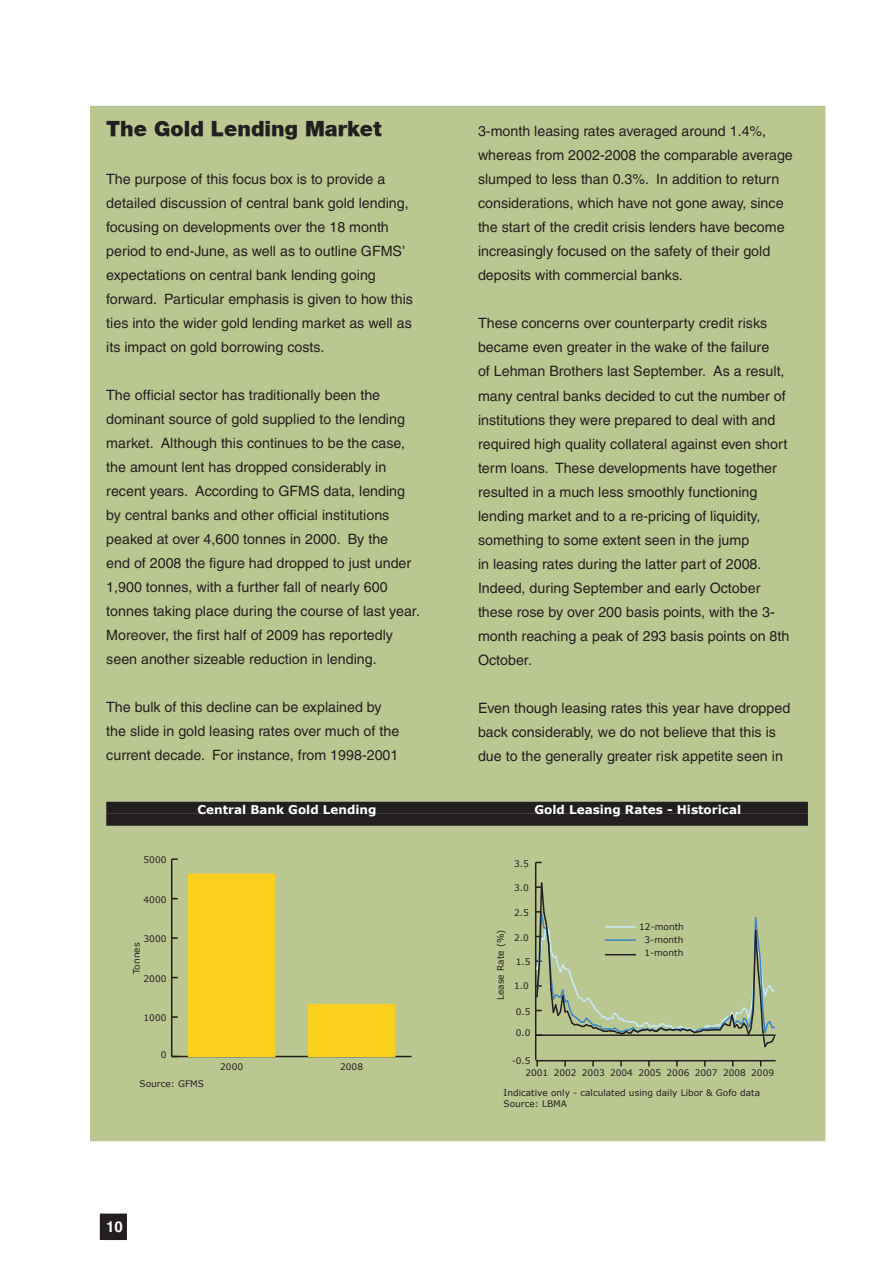
<style>
.page{position:relative;width:893px;height:1263px;background:#fff}
.page>*{position:absolute;margin:0;border:0;box-sizing:border-box;transform-origin:0 0}
.t1{font:900 21px "Helvetica Neue";color:#231f20}
.t2{font:700 15px "Helvetica LT";color:#fff}
.t3{font:14.25px/24px "Helvetica LT";color:#231f20}
.t4{font:700 12px "Verdana";color:#fff}
.t5{font:9px/13.4px "Verdana";color:#231f20;text-align:center}
</style>
<div class="page">
<div style="left:101px;top:1214px;width:25px;height:25px;background:#231f20"></div>
<div style="left:100px;top:1213px;width:27px;height:27px;border:2px solid #231f20"></div>
<div style="left:91px;top:106px;width:734px;height:1035px;background:#bbc790"></div>
<div style="left:106px;top:802px;width:349px;height:12px;background:#231f20"></div>
<div style="left:106px;top:814px;width:349px;height:12px;background:#231f20"></div>
<div style="left:455px;top:802px;width:353px;height:12px;background:#231f20"></div>
<div style="left:455px;top:814px;width:353px;height:12px;background:#231f20"></div>
<hr style="left:535px;top:862px;width:1px;height:198px;background:#231f20">
<svg style="left:536px;top:881px;width:240px;height:168px"></svg>
<hr style="left:536px;top:1060px;width:240px;height:1px;background:#231f20">
<hr style="left:172px;top:1056px;width:240px;height:1px;background:#231f20">
<hr style="left:171px;top:859px;width:1px;height:197px;background:#231f20">
<svg style="left:172px;top:1016px;width:6px;height:2px"></svg>
<svg style="left:172px;top:937px;width:6px;height:2px"></svg>
<svg style="left:172px;top:858px;width:6px;height:2px"></svg>
<div style="left:188px;top:874px;width:87px;height:182px;background:#fccf1e"></div>
<div style="left:308px;top:1004px;width:87px;height:52px;background:#fccf1e"></div>
<div style="left:308px;top:1004px;width:87px;height:53px;border:1px solid #fccf1e"></div>
<h1 class="t1" style="left:106px;top:116px;width:277px">The Gold Lending Market</h1>
<p class="t3" style="left:106px;top:167px;width:308px">The purpose of this focus box is to provide a detailed discussion of central bank gold lending, focusing on developments over the 18 month period to end-June, as well as to outline GFMS’ expectations on central bank lending going forward. Particular emphasis is given to how this ties into the wider gold lending market as well as its impact on gold borrowing costs.</p>
<p class="t3" style="left:106px;top:383px;width:315px">The official sector has traditionally been the dominant source of gold supplied to the lending market. Although this continues to be the case, the amount lent has dropped considerably in recent years. According to GFMS data, lending by central banks and other official institutions peaked at over 4,600 tonnes in 2000. By the<br>end of 2008 the figure had dropped to just under 1,900 tonnes, with a further fall of nearly 600 tonnes taking place during the course of last year.<br>Moreover, the first half of 2009 has reportedly seen another sizeable reduction in lending.</p>
<p class="t3" style="left:106px;top:695px;width:294px">The bulk of this decline can be explained by the slide in gold leasing rates over much of the current decade. For instance, from 1998-2001</p>
<p class="t3" style="left:478px;top:119px;width:316px">3-month leasing rates averaged around 1.4%, whereas from 2002-2008 the comparable average slumped to less than 0.3%. In addition to return considerations, which have not gone away, since the start of the credit crisis lenders have become increasingly focused on the safety of their gold deposits with commercial banks.</p>
<p class="t3" style="left:478px;top:311px;width:313px">These concerns over counterparty credit risks became even greater in the wake of the failure<br>of Lehman Brothers last September. As a result, many central banks decided to cut the number of institutions they were prepared to deal with and required high quality collateral against even short term loans. These developments have together resulted in a much less smoothly functioning lending market and to a re-pricing of liquidity, something to some extent seen in the jump<br>in leasing rates during the latter part of 2008.<br>Indeed, during September and early October these rose by over 200 basis points, with the 3- month reaching a peak of 293 basis points on 8th October.</p>
<p class="t3" style="left:478px;top:695px;width:314px">Even though leasing rates this year have dropped back considerably, we do not believe that this is due to the generally greater risk appetite seen in</p>
<p class="t5" style="left:144px;top:853px;width:24px">5000</p>
<p class="t5" style="left:144px;top:892px;width:24px">4000</p>
<p class="t5" style="left:144px;top:932px;width:24px">3000</p>
<p class="t5" style="left:130px;top:974px;width:33px;rotate:-90deg">Tonnes</p>
<p class="t5" style="left:144px;top:971px;width:24px">2000</p>
<p class="t5" style="left:144px;top:1011px;width:24px">1000</p>
<p class="t5" style="left:161px;top:1047px;width:7px">0</p>
<p class="t4" style="left:198px;top:802px;width:180px">Central Bank Gold Lending</p>
<p class="t4" style="left:534px;top:802px;width:208px">Gold Leasing Rates - Historical</p>
<p class="t5" style="left:514px;top:856px;width:16px">3.5</p>
<p class="t5" style="left:514px;top:881px;width:16px">3.0</p>
<p class="t5" style="left:220px;top:1059px;width:24px">2000</p>
<p class="t5" style="left:340px;top:1059px;width:24px">2008</p>
<p class="t5" style="left:493px;top:1000px;width:72px;rotate:-90deg">Lease Rate (%)</p>
<p class="t5" style="left:514px;top:906px;width:16px">2.5</p>
<p class="t5" style="left:514px;top:930px;width:16px">2.0</p>
<p class="t5" style="left:516px;top:955px;width:16px">1.5</p>
<p class="t5" style="left:514px;top:978px;width:16px">1.0</p>
<p class="t5" style="left:516px;top:1004px;width:16px">0.5</p>
<p class="t5" style="left:516px;top:1026px;width:16px">0.0</p>
<p class="t5" style="left:512px;top:1054px;width:20px">-0.5</p>
<p class="t5" style="left:639px;top:919px;width:46px">12-month<br>3-month<br>1-month</p>
<p class="t5" style="left:525px;top:1065px;width:250px">2001 2002 2003 2004 2005 2006 2007 2008 2009</p>
<p class="t5" style="left:140px;top:1077px;width:66px">Source: GFMS</p>
<p class="t2" style="left:106px;top:1217px;width:18px">10</p>
<p class="t5" style="left:504px;top:1087px;width:258px;line-height:10.5px;text-align:left">Indicative only - calculated using daily Libor &amp; Gofo data<br>Source: LBMA</p>
</div>
